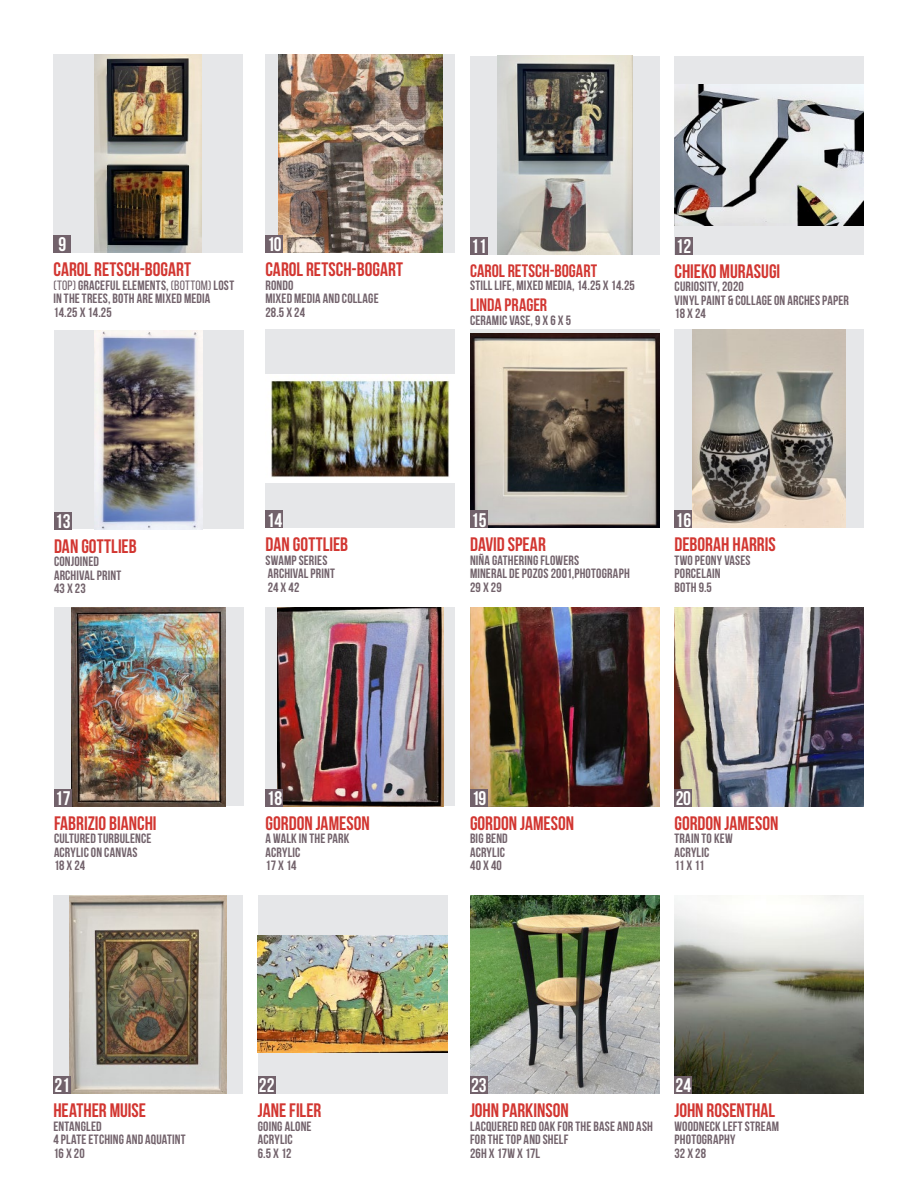
<style>
.page{position:relative;width:918px;height:1188px;background:#fff}
.page>*{position:absolute;margin:0;border:0;box-sizing:border-box;transform-origin:0 0}
.t1{font:700 19.65px "Bebas Neue";color:#fff}
.t2{font:700 19.5px "Bebas Neue";color:#d23631}
.t3{font:700 18px "Bebas Neue";color:#d23631}
.t4{font:700 13.5px/13.5px "Bebas Neue";letter-spacing:.01em;color:#72626b}
.s1{font-weight:400}
</style>
<div class="page">
<div style="left:265px;top:54px;width:190px;height:199px;background:#e6e7e9"></div>
<img style="left:278px;top:54px;width:164px;height:199px">
<div style="left:53px;top:54px;width:190px;height:199px;background:#e6e7e9"></div>
<img style="left:94px;top:54px;width:108px;height:199px">
<div style="left:53px;top:235px;width:18px;height:18px;background:#72626b"></div>
<div style="left:265px;top:235px;width:18px;height:18px;background:#72626b"></div>
<div style="left:266px;top:329px;width:189px;height:199px;background:#e6e7e9"></div>
<img style="left:266px;top:375px;width:189px;height:108px">
<div style="left:266px;top:511px;width:17px;height:17px;background:#72626b"></div>
<svg style="left:470px;top:329px;width:189px;height:5px"></svg>
<img style="left:470px;top:334px;width:189px;height:194px">
<div style="left:470px;top:511px;width:18px;height:17px;background:#72626b"></div>
<div style="left:674px;top:329px;width:190px;height:199px;background:#e6e7e9"></div>
<img style="left:693px;top:329px;width:153px;height:199px">
<div style="left:674px;top:511px;width:18px;height:17px;background:#72626b"></div>
<div style="left:266px;top:608px;width:189px;height:198px;background:#e6e7e9"></div>
<img style="left:277px;top:608px;width:166px;height:198px">
<div style="left:266px;top:789px;width:17px;height:17px;background:#72626b"></div>
<div style="left:54px;top:608px;width:189px;height:198px;background:#e6e7e9"></div>
<img style="left:72px;top:608px;width:153px;height:198px">
<div style="left:54px;top:789px;width:18px;height:17px;background:#72626b"></div>
<img style="left:470px;top:608px;width:189px;height:198px">
<div style="left:470px;top:789px;width:18px;height:17px;background:#72626b"></div>
<div style="left:53px;top:895px;width:190px;height:199px;background:#e6e7e9"></div>
<img style="left:69px;top:895px;width:158px;height:199px">
<div style="left:53px;top:1076px;width:18px;height:18px;background:#72626b"></div>
<div style="left:258px;top:895px;width:189px;height:199px;background:#e6e7e9"></div>
<img style="left:258px;top:936px;width:189px;height:117px">
<div style="left:258px;top:1076px;width:18px;height:18px;background:#72626b"></div>
<img style="left:470px;top:895px;width:189px;height:199px">
<div style="left:470px;top:1076px;width:18px;height:18px;background:#72626b"></div>
<img style="left:674px;top:895px;width:190px;height:199px">
<div style="left:674px;top:1076px;width:18px;height:18px;background:#72626b"></div>
<div style="left:54px;top:330px;width:189px;height:199px;background:#e6e7e9"></div>
<img style="left:94px;top:330px;width:109px;height:199px">
<div style="left:54px;top:512px;width:18px;height:17px;background:#72626b"></div>
<div style="left:674px;top:56px;width:190px;height:198px;background:#e6e7e9"></div>
<img style="left:674px;top:84px;width:190px;height:142px">
<div style="left:470px;top:56px;width:189px;height:198px;background:#e6e7e9"></div>
<img style="left:497px;top:56px;width:135px;height:198px">
<div style="left:470px;top:237px;width:18px;height:17px;background:#72626b"></div>
<div style="left:675px;top:237px;width:17px;height:17px;background:#72626b"></div>
<img style="left:674px;top:608px;width:190px;height:198px">
<div style="left:674px;top:789px;width:18px;height:17px;background:#72626b"></div>
<h1 class="t1" style="left:58px;top:234px;width:9px">9</h1>
<h2 class="t2" style="left:53px;top:259px;width:139px">CAROL RETSCH-BOGART</h2>
<p class="t4" style="left:53px;top:278px;width:182px"><span class="s1">(TOP)</span> GRACEFUL ELEMENTS, <span class="s1">(BOTTOM)</span> LOST<br>IN THE TREES, BOTH ARE MIXED MEDIA<br>14.25 X 14.25</p>
<h1 class="t1" style="left:267px;top:234px;width:16px">10</h1>
<h2 class="t2" style="left:265px;top:259px;width:139px">CAROL RETSCH-BOGART</h2>
<p class="t4" style="left:265px;top:278px;width:115px">RONDO<br>MIXED MEDIA AND COLLAGE<br>28.5 X 24</p>
<h1 class="t1" style="left:471px;top:236px;width:17px">11</h1>
<h3 class="t3" style="left:470px;top:261px;width:129px">CAROL RETSCH-BOGART</h3>
<p class="t4" style="left:470px;top:279px;width:166px">STILL LIFE, MIXED MEDIA, 14.25 X 14.25</p>
<h3 class="t3" style="left:470px;top:295px;width:79px">LINDA PRAGER</h3>
<p class="t4" style="left:470px;top:313px;width:103px">CERAMIC VASE, 9 X 6 X 5</p>
<h1 class="t1" style="left:676px;top:236px;width:17px">12</h1>
<h2 class="t2" style="left:675px;top:260px;width:107px">CHIEKO MURASUGI</h2>
<p class="t4" style="left:675px;top:280px;width:176px">CURIOSITY, 2020<br>VINYL PAINT &amp; COLLAGE ON ARCHES PAPER<br>18 X 24</p>
<h1 class="t1" style="left:55px;top:510px;width:17px">13</h1>
<h2 class="t2" style="left:54px;top:535px;width:84px">DAN GOTTLIEB</h2>
<p class="t4" style="left:54px;top:554px;width:69px">CONJOINED<br>ARCHIVAL PRINT<br>43 X 23</p>
<h1 class="t1" style="left:267px;top:509px;width:17px">14</h1>
<h2 class="t2" style="left:266px;top:534px;width:84px">DAN GOTTLIEB</h2>
<p class="t4" style="left:266px;top:553px;width:71px">SWAMP SERIES<br>ARCHIVAL PRINT<br>24 X 42</p>
<h1 class="t1" style="left:471px;top:509px;width:17px">15</h1>
<h2 class="t2" style="left:470px;top:534px;width:77px">DAVID SPEAR</h2>
<p class="t4" style="left:470px;top:553px;width:161px">NIÑA GATHERING FLOWERS<br>MINERAL DE POZOS 2001,PHOTOGRAPH<br>29 X 29</p>
<h1 class="t1" style="left:676px;top:509px;width:17px">16</h1>
<h2 class="t2" style="left:674px;top:534px;width:103px">DEBORAH HARRIS</h2>
<p class="t4" style="left:674px;top:553px;width:78px">TWO PEONY VASES<br>PORCELAIN<br>BOTH 9.5</p>
<h1 class="t1" style="left:55px;top:787px;width:17px">17</h1>
<h2 class="t2" style="left:54px;top:812px;width:104px">FABRIZIO BIANCHI</h2>
<p class="t4" style="left:54px;top:831px;width:99px">CULTURED TURBULENCE<br>ACRYLIC ON CANVAS<br>18 X 24</p>
<h1 class="t1" style="left:267px;top:787px;width:17px">18</h1>
<h2 class="t2" style="left:266px;top:812px;width:106px">GORDON JAMESON</h2>
<p class="t4" style="left:266px;top:831px;width:85px">A WALK IN THE PARK<br>ACRYLIC<br>17 X 14</p>
<h1 class="t1" style="left:472px;top:787px;width:16px">19</h1>
<h2 class="t2" style="left:470px;top:812px;width:106px">GORDON JAMESON</h2>
<p class="t4" style="left:470px;top:831px;width:39px">BIG BEND<br>ACRYLIC<br>40 X 40</p>
<h1 class="t1" style="left:676px;top:787px;width:17px">20</h1>
<h2 class="t2" style="left:674px;top:812px;width:106px">GORDON JAMESON</h2>
<p class="t4" style="left:674px;top:831px;width:60px">TRAIN TO KEW<br>ACRYLIC<br>11 X 11</p>
<h1 class="t1" style="left:55px;top:1075px;width:17px">21</h1>
<h2 class="t2" style="left:53px;top:1100px;width:94px">HEATHER MUISE</h2>
<p class="t4" style="left:53px;top:1119px;width:134px">ENTANGLED<br>4 PLATE ETCHING AND AQUATINT<br>16 X 20</p>
<h1 class="t1" style="left:259px;top:1075px;width:17px">22</h1>
<h2 class="t2" style="left:258px;top:1100px;width:65px">JANE FILER</h2>
<p class="t4" style="left:258px;top:1119px;width:55px">GOING ALONE<br>ACRYLIC<br>6.5 X 12</p>
<h1 class="t1" style="left:471px;top:1075px;width:17px">23</h1>
<h2 class="t2" style="left:470px;top:1100px;width:100px">JOHN PARKINSON</h2>
<p class="t4" style="left:470px;top:1119px;width:184px">LACQUERED RED OAK FOR THE BASE AND ASH<br>FOR THE TOP AND SHELF<br>26H X 17W X 17L</p>
<h1 class="t1" style="left:676px;top:1075px;width:17px">24</h1>
<h2 class="t2" style="left:674px;top:1100px;width:102px">JOHN ROSENTHAL</h2>
<p class="t4" style="left:674px;top:1119px;width:106px">WOODNECK LEFT STREAM<br>PHOTOGRAPHY<br>32 X 28</p>
</div>
